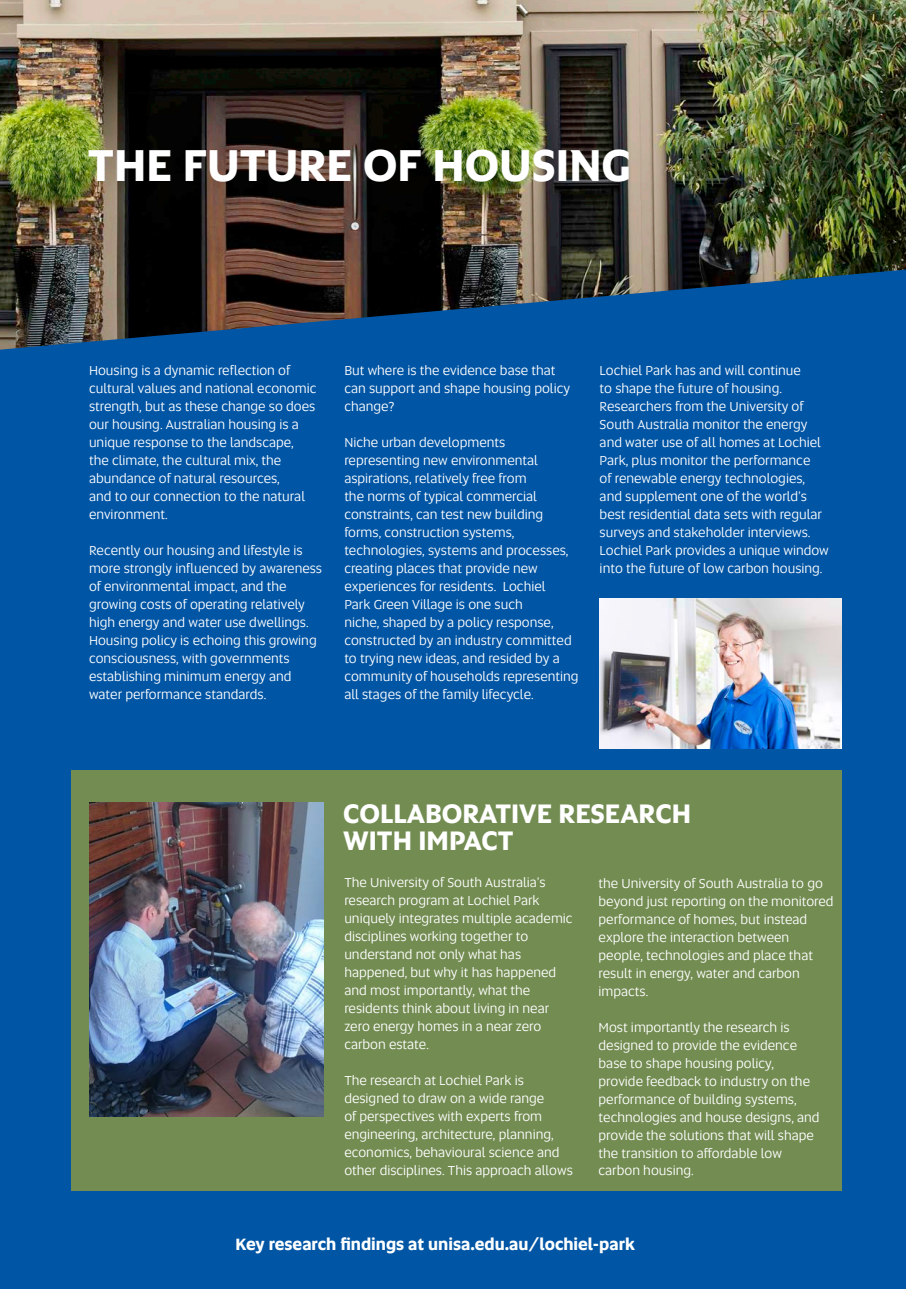
<style>
.page{position:relative;width:906px;height:1289px;background:#fff}
.page>*{position:absolute;margin:0;border:0;box-sizing:border-box;transform-origin:0 0}
.HEADING_1_5{font:700 45px "Altis Uni SA";color:#fff}
.HEADING_1_5-2{font:700 27px/27px "Altis Uni SA";color:#fff}
.t1{font:700 16.5px "Altis Uni SA";color:#fff}
.t2{font:13.5px/18px "Altis Uni SA";color:#fff}
</style>
<div class="page">
<div style="left:0;top:0;width:906px;height:1288px;background:#0155a5"></div>
<img style="left:0;top:0;width:906px;height:349px">
<div style="left:71px;top:770px;width:770px;height:420px;background:#738c52"></div>
<img style="left:89px;top:803px;width:234px;height:313px">
<img style="left:599px;top:598px;width:242px;height:150px">
<p class="HEADING_1_5" style="left:88px;top:131px;width:544px">THE FUTURE OF HOUSING</p>
<p class="t2" style="left:89px;top:361px;width:229px">Housing is a dynamic reflection of cultural values and national economic strength, but as these change so does our housing. Australian housing is a unique response to the landscape, the climate, the cultural mix, the abundance of natural resources,<br>and to our connection to the natural environment.</p>
<p class="t2" style="left:89px;top:541px;width:235px">Recently our housing and lifestyle is more strongly influenced by awareness of environmental impact, and the growing costs of operating relatively high energy and water use dwellings.<br>Housing policy is echoing this growing consciousness, with governments establishing minimum energy and water performance standards.</p>
<p class="t2" style="left:344px;top:360px;width:227px">But where is the evidence base that can support and shape housing policy change?</p>
<p class="t2" style="left:344px;top:432px;width:236px">Niche urban developments representing new environmental aspirations, relatively free from<br>the norms of typical commercial constraints, can test new building forms, construction systems, technologies, systems and processes, creating places that provide new experiences for residents. Lochiel<br>Park Green Village is one such<br>niche, shaped by a policy response, constructed by an industry committed to trying new ideas, and resided by a community of households representing all stages of the family lifecycle.</p>
<p class="t2" style="left:599px;top:360px;width:231px">Lochiel Park has and will continue<br>to shape the future of housing.<br>Researchers from the University of South Australia monitor the energy and water use of all homes at Lochiel Park, plus monitor the performance<br>of renewable energy technologies, and supplement one of the world’s best residential data sets with regular surveys and stakeholder interviews.<br>Lochiel Park provides a unique window into the future of low carbon housing.</p>
<p class="HEADING_1_5-2" style="left:343px;top:798px;width:349px">COLLABORATIVE RESEARCH<br>WITH IMPACT</p>
<p class="t2" style="left:344px;top:872px;width:230px">The University of South Australia’s research program at Lochiel Park uniquely integrates multiple academic disciplines working together to understand not only what has happened, but why it has happened and most importantly, what the residents think about living in near zero energy homes in a near zero carbon estate.</p>
<p class="t2" style="left:344px;top:1070px;width:230px">The research at Lochiel Park is designed to draw on a wide range<br>of perspectives with experts from engineering, architecture, planning, economics, behavioural science and other disciplines. This approach allows</p>
<p class="t2" style="left:598px;top:873px;width:236px">the University of South Australia to go beyond just reporting on the monitored performance of homes, but instead explore the interaction between people, technologies and place that result in energy, water and carbon impacts.</p>
<p class="t2" style="left:598px;top:1017px;width:222px">Most importantly the research is designed to provide the evidence base to shape housing policy, provide feedback to industry on the performance of building systems, technologies and house designs, and provide the solutions that will shape the transition to affordable low carbon housing.</p>
<p class="t1" style="left:235px;top:1231px;width:401px">Key research findings at unisa.edu.au/lochiel-park</p>
</div>
